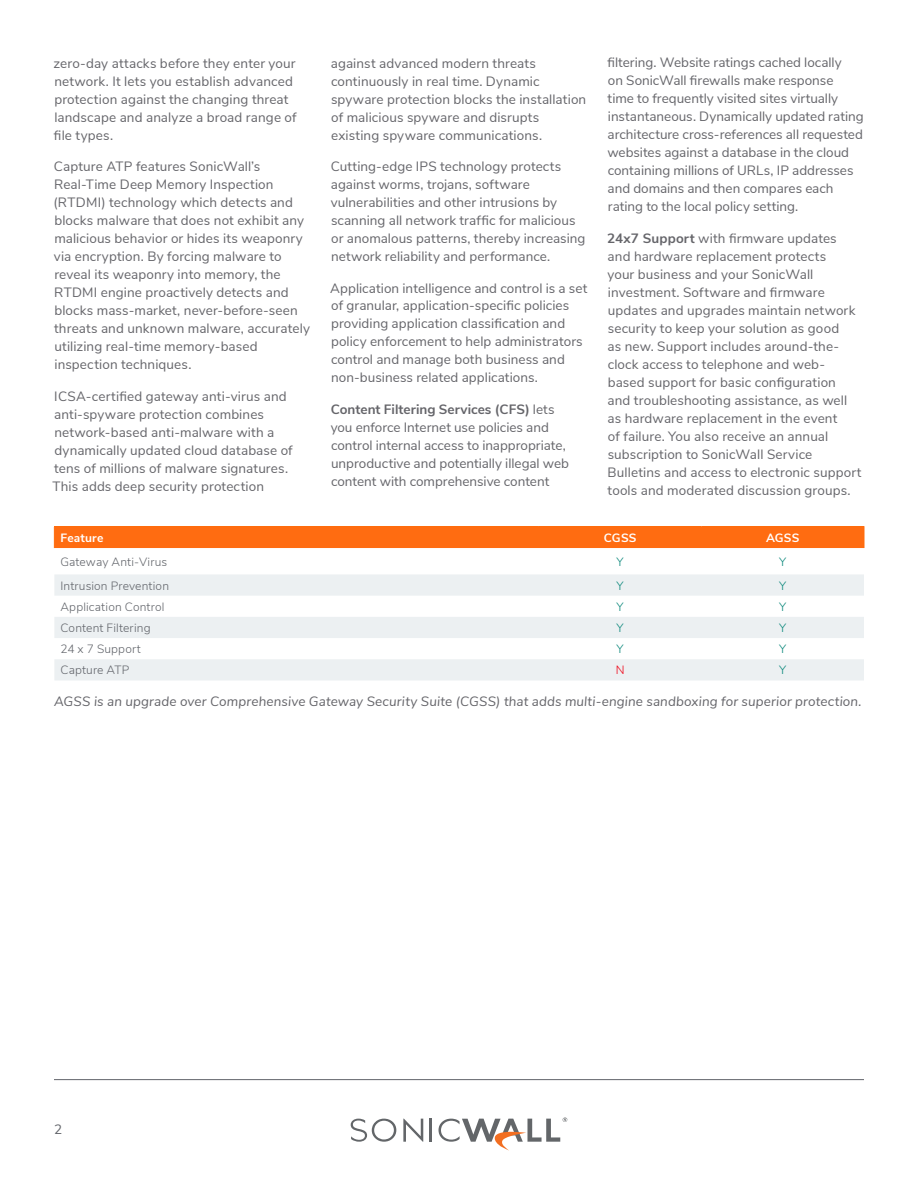
<style>
.page{position:relative;width:918px;height:1188px;background:#fff}
.page>*{position:absolute;margin:0;border:0;box-sizing:border-box;transform-origin:0 0}
.t1{font:13.5px/18px "Nunito Sans";letter-spacing:.005em;color:#65656a}
.t2{font:italic 13.5px "Nunito Sans";letter-spacing:.01em;color:#65656a}
.t3{font:13.5px "Nunito Sans";color:#61646a}
.t4{font:300 12px "Nunito Sans";letter-spacing:.015em;color:#61646a}
.t5{font:700 12px "Nunito Sans";letter-spacing:.015em;color:#fff}
.t6{font:300 12px "Nunito Sans";color:#008376}
.t7{font:300 12px "Nunito Sans";color:#ef0013}
.s1{font-weight:700}
</style>
<div class="page">
<hr style="left:54px;top:1079px;width:810px;height:1px;background:#61646a">
<svg style="left:403px;top:1119px;width:20px;height:23px"></svg>
<hr style="left:429px;top:1119px;width:2px;height:23px;background:#636669">
<svg style="left:351px;top:1119px;width:45px;height:23px"></svg>
<svg style="left:439px;top:1118px;width:128px;height:32px"></svg>
<svg style="left:54px;top:574px;width:810px;height:106px;fill:#ecf0f2"></svg>
<hr style="left:54px;top:526px;width:485px;height:1px;background:#ff6c0c">
<hr style="left:539px;top:526px;width:162px;height:1px;background:#ff6c0c">
<hr style="left:701px;top:526px;width:163px;height:1px;background:#ff6c0c">
<div style="left:54px;top:527px;width:811px;height:21px;background:#ff6c11"></div>
<p class="t1" style="left:54px;top:53px;width:245px">zero-day attacks before they enter your network. It lets you establish advanced protection against the changing threat landscape and analyze a broad range of file types.</p>
<p class="t1" style="left:54px;top:157px;width:258px">Capture ATP features SonicWall’s Real-Time Deep Memory Inspection (RTDMI) technology which detects and blocks malware that does not exhibit any malicious behavior or hides its weaponry via encryption. By forcing malware to reveal its weaponry into memory, the RTDMI engine proactively detects and blocks mass-market, never-before-seen threats and unknown malware, accurately utilizing real-time memory-based inspection techniques.</p>
<p class="t1" style="left:52px;top:386px;width:242px">ICSA-certified gateway anti-virus and anti-spyware protection combines network-based anti-malware with a dynamically updated cloud database of tens of millions of malware signatures.<br>This adds deep security protection</p>
<p class="t1" style="left:331px;top:53px;width:257px">against advanced modern threats continuously in real time. Dynamic spyware protection blocks the installation of malicious spyware and disrupts existing spyware communications.</p>
<p class="t1" style="left:331px;top:157px;width:256px">Cutting-edge IPS technology protects against worms, trojans, software vulnerabilities and other intrusions by scanning all network traffic for malicious or anomalous patterns, thereby increasing network reliability and performance.</p>
<p class="t1" style="left:330px;top:278px;width:259px">Application intelligence and control is a set of granular, application-specific policies providing application classification and policy enforcement to help administrators control and manage both business and non-business related applications.</p>
<p class="t1" style="left:331px;top:399px;width:240px"><span class="s1">Content Filtering Services (CFS)</span> lets you enforce Internet use policies and control internal access to inappropriate, unproductive and potentially illegal web content with comprehensive content</p>
<p class="t1" style="left:607px;top:53px;width:258px">filtering. Website ratings cached locally<br>on SonicWall firewalls make response<br>time to frequently visited sites virtually instantaneous. Dynamically updated rating architecture cross-references all requested websites against a database in the cloud containing millions of URLs, IP addresses and domains and then compares each rating to the local policy setting.</p>
<p class="t1" style="left:607px;top:228px;width:256px"><span class="s1">24x7 Support</span> with firmware updates and hardware replacement protects<br>your business and your SonicWall investment. Software and firmware updates and upgrades maintain network security to keep your solution as good<br>as new. Support includes around-the&shy;clock access to telephone and web&shy;based support for basic configuration and troubleshooting assistance, as well as hardware replacement in the event<br>of failure. You also receive an annual subscription to SonicWall Service Bulletins and access to electronic support tools and moderated discussion groups.</p>
<p class="t5" style="left:60px;top:529px;width:45px">Feature</p>
<p class="t5" style="left:604px;top:529px;width:34px">CGSS</p>
<p class="t5" style="left:766px;top:529px;width:35px">AGSS</p>
<p class="t4" style="left:60px;top:553px;width:108px">Gateway Anti-Virus</p>
<p class="t6" style="left:617px;top:553px;width:9px">Y</p>
<p class="t6" style="left:779px;top:553px;width:9px">Y</p>
<p class="t4" style="left:60px;top:577px;width:110px">Intrusion Prevention</p>
<p class="t6" style="left:617px;top:577px;width:9px">Y</p>
<p class="t6" style="left:779px;top:577px;width:9px">Y</p>
<p class="t4" style="left:60px;top:598px;width:106px">Application Control</p>
<p class="t6" style="left:617px;top:598px;width:9px">Y</p>
<p class="t6" style="left:779px;top:598px;width:9px">Y</p>
<p class="t4" style="left:60px;top:619px;width:92px">Content Filtering</p>
<p class="t6" style="left:617px;top:619px;width:9px">Y</p>
<p class="t6" style="left:779px;top:619px;width:9px">Y</p>
<p class="t4" style="left:60px;top:640px;width:82px">24 x 7 Support</p>
<p class="t6" style="left:617px;top:640px;width:9px">Y</p>
<p class="t6" style="left:779px;top:640px;width:9px">Y</p>
<p class="t4" style="left:60px;top:662px;width:71px">Capture ATP</p>
<p class="t7" style="left:616px;top:662px;width:10px">N</p>
<p class="t6" style="left:779px;top:662px;width:9px">Y</p>
<p class="t2" style="left:54px;top:692px;width:809px">AGSS is an upgrade over Comprehensive Gateway Security Suite (CGSS) that adds multi-engine sandboxing for superior protection.</p>
<p class="t3" style="left:54px;top:1119px;width:10px">2</p>
</div>
